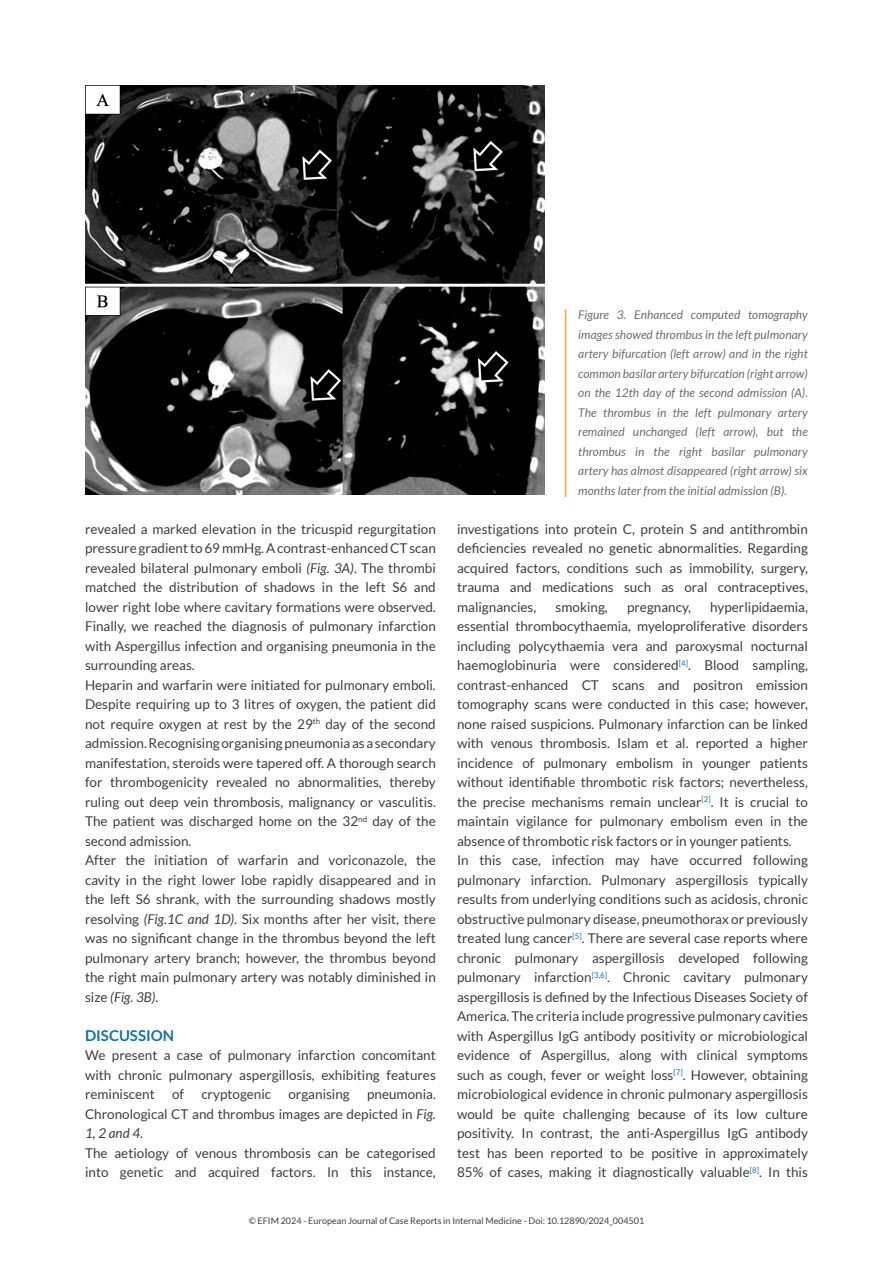
<style>
.page{position:relative;width:893px;height:1263px;background:#fff}
.page>*{position:absolute;margin:0;border:0;box-sizing:border-box;transform-origin:0 0}
.titoletti{font:700 15px "Lato";color:#1373a1}
.testo_normale{font:13.5px/19.5px "Lato";color:#3e3e3f;text-align:justify}
.dida{font:italic 12px/19.5px "Lato";letter-spacing:.005em;color:#6c6d70;text-align:justify}
.t1{font:9px "Lato";color:#3e3e3f}
.s1{font-style:italic}
</style>
<div class="page">
<hr style="left:565px;top:309px;width:1px;height:188px;background:#faa633">
<img style="left:85px;top:85px;width:459px;height:410px">
<p class="testo_normale" style="left:85px;top:519px;width:352px">revealed a marked elevation in the tricuspid regurgitation pressure gradient to 69 mmHg. A contrast-enhanced CT scan revealed bilateral pulmonary emboli <span class="s1">(Fig. 3A)</span>. The thrombi matched the distribution of shadows in the left S6 and lower right lobe where cavitary formations were observed.<br>Finally, we reached the diagnosis of pulmonary infarction with Aspergillus infection and organising pneumonia in the surrounding areas.</p>
<p class="testo_normale" style="left:85px;top:675px;width:352px">Heparin and warfarin were initiated for pulmonary emboli.<br>Despite requiring up to 3 litres of oxygen, the patient did not require oxygen at rest by the 29<sup>th</sup> day of the second admission. Recognising organising pneumonia as a secondary manifestation, steroids were tapered off. A thorough search for thrombogenicity revealed no abnormalities, thereby ruling out deep vein thrombosis, malignancy or vasculitis.<br>The patient was discharged home on the 32<sup>nd</sup> day of the second admission.</p>
<p class="testo_normale" style="left:85px;top:850px;width:352px">After the initiation of warfarin and voriconazole, the cavity in the right lower lobe rapidly disappeared and in the left S6 shrank, with the surrounding shadows mostly resolving <span class="s1">(Fig.1C and 1D)</span>. Six months after her visit, there was no significant change in the thrombus beyond the left pulmonary artery branch; however, the thrombus beyond the right main pulmonary artery was notably diminished in size <span class="s1">(Fig. 3B)</span>.</p>
<p class="titoletti" style="left:85px;top:1026px;width:91px">DISCUSSION</p>
<p class="testo_normale" style="left:85px;top:1045px;width:352px">We present a case of pulmonary infarction concomitant with chronic pulmonary aspergillosis, exhibiting features reminiscent</p>
<p class="testo_normale" style="left:85px;top:1084px;width:352px;text-indent:282px">pneumonia.<br>Chronological CT and thrombus images are depicted in <span class="s1">Fig.<br>1, 2 and 4</span>.</p>
<p class="testo_normale" style="left:85px;top:1143px;width:352px">The aetiology of venous thrombosis can be categorised into genetic and acquired factors. In this instance,</p>
<p class="testo_normale" style="left:172px;top:1084px;width:14px">of</p>
<p class="testo_normale" style="left:201px;top:1084px;width:71px">cryptogenic</p>
<p class="testo_normale" style="left:288px;top:1084px;width:63px">organising</p>
<p class="dida" style="left:578px;top:305px;width:231px">Figure 3. Enhanced computed tomography images showed thrombus in the left pulmonary artery bifurcation (left arrow) and in the right common basilar artery bifurcation (right arrow) on the 12th day of the second admission (A).<br>The thrombus in the left pulmonary artery remained unchanged (left arrow), but the thrombus in the right basilar pulmonary artery has almost disappeared (right arrow) six months later from the initial admission (B).</p>
<p class="testo_normale" style="left:457px;top:519px;width:352px">investigations into protein C, protein S and antithrombin deficiencies revealed no genetic abnormalities. Regarding acquired factors, conditions such as immobility, surgery, trauma and medications such as oral contraceptives, malignancies,</p>
<p class="testo_normale" style="left:457px;top:597px;width:352px;text-indent:253px">hyperlipidaemia, essential thrombocythaemia, myeloproliferative disorders including polycythaemia vera and paroxysmal nocturnal haemoglobinuria were considered<sup>[4]</sup>. Blood sampling, contrast-enhanced CT scans and positron emission tomography scans were conducted in this case; however, none raised suspicions. Pulmonary infarction can be linked with venous thrombosis. Islam et al. reported a higher incidence of pulmonary embolism in younger patients without identifiable thrombotic risk factors; nevertheless, the precise mechanisms remain unclear<sup>[2]</sup>. It is crucial to maintain vigilance for pulmonary embolism even in the absence of thrombotic risk factors or in younger patients.</p>
<p class="testo_normale" style="left:457px;top:850px;width:352px">In this case, infection may have occurred following pulmonary infarction. Pulmonary aspergillosis typically results from underlying conditions such as acidosis, chronic obstructive pulmonary disease, pneumothorax or previously treated lung cancer<sup>[5]</sup>. There are several case reports where chronic pulmonary aspergillosis developed following pulmonary infarction<sup>[3,6]</sup>. Chronic cavitary pulmonary aspergillosis is defined by the Infectious Diseases Society of America. The criteria include progressive pulmonary cavities with Aspergillus IgG antibody positivity or microbiological evidence of Aspergillus, along with clinical symptoms such as cough, fever or weight loss<sup>[7]</sup>. However, obtaining microbiological evidence in chronic pulmonary aspergillosis would be quite challenging because of its low culture positivity. In contrast, the anti-Aspergillus IgG antibody test has been reported to be positive in approximately 85% of cases, making it diagnostically valuable<sup>[8]</sup>. In this</p>
<p class="testo_normale" style="left:556px;top:597px;width:54px">smoking,</p>
<p class="testo_normale" style="left:627px;top:597px;width:65px">pregnancy,</p>
<p class="t1" style="left:249px;top:1215px;width:397px">© EFIM 2024 - European Journal of Case Reports in Internal Medicine - Doi: 10.12890/2024_004501</p>
</div>
